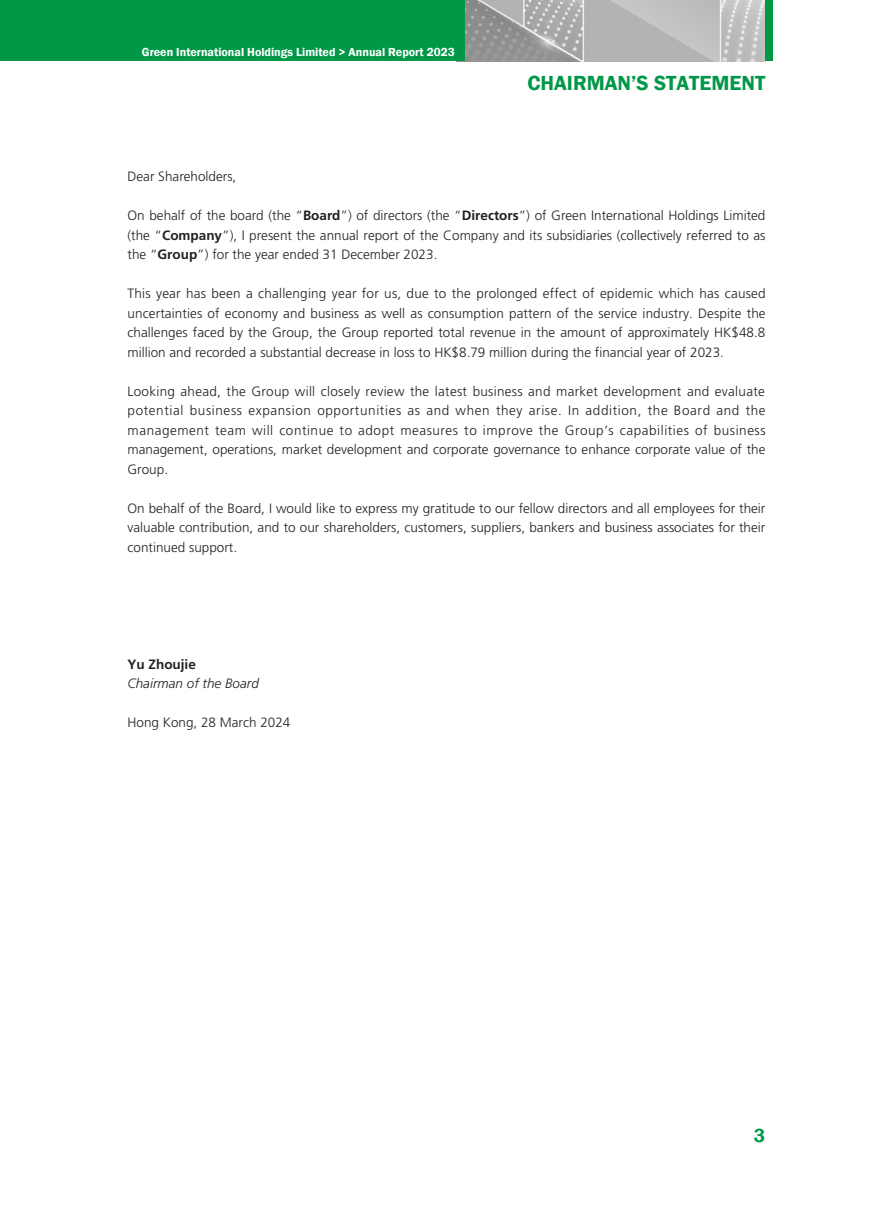
<style>
.page{position:relative;width:893px;height:1212px;background:#fff}
.page>*{position:absolute;margin:0;border:0;box-sizing:border-box;transform-origin:0 0}
.t1{font:600 21px "Franklin Gothic";color:#009847}
.t2{font:600 19.5px "Franklin Gothic";color:#009847}
.t3{font:300 13.5px/19.5px "Frutiger LT Std";color:#231f20;text-align:justify}
.t4{font:italic 300 13.5px "Frutiger LT Std";color:#231f20}
.t5{font:700 13.5px "Frutiger LT Std";color:#231f20}
.t6{font:600 12px "Franklin Gothic";color:#fff}
.s1{font-weight:700}
</style>
<div class="page">
<img style="left:465px;top:0;width:300px;height:61px">
<div style="left:0;top:0;width:465px;height:61px;background:#009847"></div>
<div style="left:765px;top:0;width:7px;height:61px;background:#009847"></div>
<p class="t6" style="left:142px;top:45px;width:314px">Green International Holdings Limited &gt; Annual Report 2023</p>
<h1 class="t1" style="left:527px;top:70px;width:240px">CHAIRMAN’S STATEMENT</h1>
<p class="t3" style="left:128px;top:167px;width:110px">Dear Shareholders,</p>
<p class="t3" style="left:128px;top:206px;width:639px">On behalf of the board (the “<span class="s1">Board</span>”) of directors (the “<span class="s1">Directors</span>”) of Green International Holdings Limited (the “<span class="s1">Company</span>”), I present the annual report of the Company and its subsidiaries (collectively referred to as the “<span class="s1">Group</span>”) for the year ended 31 December 2023.</p>
<p class="t3" style="left:128px;top:284px;width:640px">This year has been a challenging year for us, due to the prolonged effect of epidemic which has caused uncertainties of economy and business as well as consumption pattern of the service industry. Despite the challenges faced by the Group, the Group reported total revenue in the amount of approximately HK$48.8 million and recorded a substantial decrease in loss to HK$8.79 million during the financial year of 2023.</p>
<p class="t3" style="left:128px;top:382px;width:640px">Looking ahead, the Group will closely review the latest business and market development and evaluate potential business expansion opportunities as and when they arise. In addition, the Board and the management team will continue to adopt measures to improve the Group’s capabilities of business management, operations, market development and corporate governance to enhance corporate value of the Group.</p>
<p class="t3" style="left:128px;top:499px;width:639px">On behalf of the Board, I would like to express my gratitude to our fellow directors and all employees for their valuable contribution, and to our shareholders, customers, suppliers, bankers and business associates for their continued support.</p>
<p class="t5" style="left:128px;top:656px;width:70px">Yu Zhoujie</p>
<p class="t4" style="left:128px;top:676px;width:133px">Chairman of the Board</p>
<p class="t3" style="left:128px;top:713px;width:164px">Hong Kong, 28 March 2024</p>
<h2 class="t2" style="left:754px;top:1124px;width:13px">3</h2>
</div>
